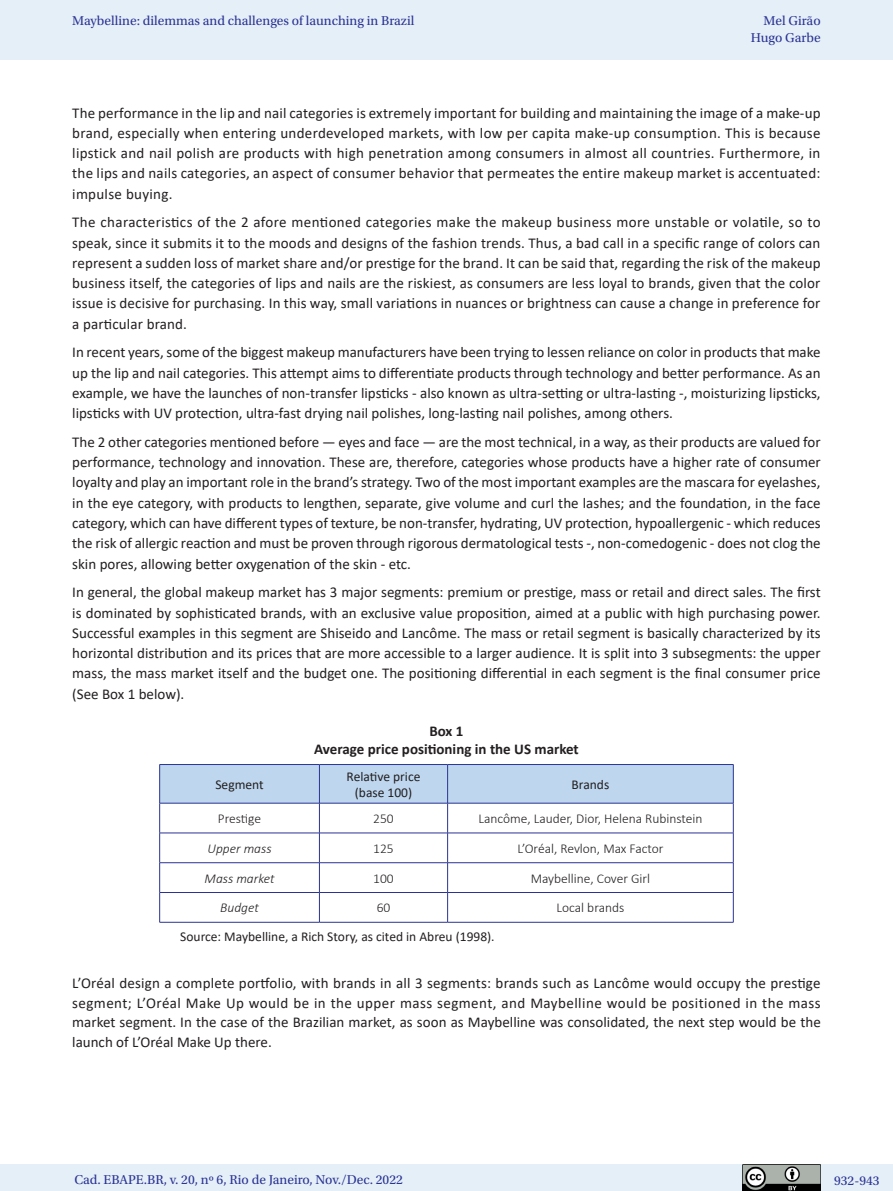
<style>
.page{position:relative;width:893px;height:1191px;background:#fff}
.page>*{position:absolute;margin:0;border:0;box-sizing:border-box;transform-origin:0 0}
._06_0_texto{font:15px/20.2px "Calibri";color:#231f20;text-align:justify}
._08_2_tabela_titulo{font:700 15px/18px "Calibri";color:#231f20;text-align:center}
.t1{font:13.5px/16.5px "Utopia Std";color:#2b3393;text-align:right}
._08_2_tabela_texto_1{font:300 13.5px "Calibri";color:#231f20}
._08_2_tabela_fonte{font:13.5px "Calibri";color:#231f20}
._08_2_tabela_gargant{font:13.5px/16.5px "Calibri";color:#231f20;text-align:center}
._08_2_tabela_texto_1-2{font:italic 300 13.5px "Calibri";color:#231f20}
</style>
<div class="page">
<div style="left:0;top:0;width:893px;height:60px;background:#e4eff8"></div>
<div style="left:0;top:1164px;width:893px;height:27px;background:#e4eff8"></div>
<img style="left:743px;top:1164px;width:78px;height:27px">
<hr style="left:159px;top:892px;width:160px;height:1px;background:#2b3393">
<hr style="left:319px;top:892px;width:129px;height:1px;background:#2b3393">
<hr style="left:319px;top:892px;width:1px;height:30px;background:#2b3393">
<hr style="left:448px;top:892px;width:285px;height:1px;background:#2b3393">
<hr style="left:447px;top:892px;width:1px;height:30px;background:#2b3393">
<svg style="left:159px;top:765px;width:575px;height:127px"></svg>
<hr style="left:159px;top:892px;width:1px;height:30px;background:#2b3393">
<hr style="left:733px;top:892px;width:1px;height:30px;background:#2b3393">
<hr style="left:159px;top:922px;width:160px;height:1px;background:#2b3393">
<hr style="left:319px;top:922px;width:129px;height:1px;background:#2b3393">
<hr style="left:448px;top:922px;width:285px;height:1px;background:#2b3393">
<hr style="left:159px;top:764px;width:160px;height:1px;background:#2b3393">
<hr style="left:159px;top:764px;width:1px;height:39px;background:#2b3393">
<hr style="left:319px;top:764px;width:129px;height:1px;background:#2b3393">
<hr style="left:448px;top:764px;width:285px;height:1px;background:#2b3393">
<hr style="left:733px;top:764px;width:1px;height:39px;background:#2b3393">
<hr style="left:159px;top:803px;width:160px;height:1px;background:#2b3393">
<hr style="left:319px;top:803px;width:129px;height:1px;background:#2b3393">
<hr style="left:448px;top:803px;width:285px;height:1px;background:#2b3393">
<p class="t1" style="left:72px;top:13px;width:344px">Maybelline: dilemmas and challenges of launching in Brazil</p>
<p class="t1" style="left:751px;top:13px;width:71px">Mel Girão<br>Hugo Garbe</p>
<p class="_06_0_texto" style="left:72px;top:102px;width:750px">The performance in the lip and nail categories is extremely important for building and maintaining the image of a make-up brand, especially when entering underdeveloped markets, with low per capita make-up consumption. This is because lipstick and nail polish are products with high penetration among consumers in almost all countries. Furthermore, in the lips and nails categories, an aspect of consumer behavior that permeates the entire makeup market is accentuated: impulse buying.</p>
<p class="_06_0_texto" style="left:72px;top:212px;width:750px">The characteristics of the 2 afore mentioned categories make the makeup business more unstable or volatile, so to speak, since it submits it to the moods and designs of the fashion trends. Thus, a bad call in a specific range of colors can represent a sudden loss of market share and/or prestige for the brand. It can be said that, regarding the risk of the makeup business itself, the categories of lips and nails are the riskiest, as consumers are less loyal to brands, given that the color issue is decisive for purchasing. In this way, small variations in nuances or brightness can cause a change in preference for a particular brand.</p>
<p class="_06_0_texto" style="left:72px;top:342px;width:750px">In recent years, some of the biggest makeup manufacturers have been trying to lessen reliance on color in products that make up the lip and nail categories. This attempt aims to differentiate products through technology and better performance. As an example, we have the launches of non-transfer lipsticks - also known as ultra-setting or ultra-lasting -, moisturizing lipsticks, lipsticks with UV protection, ultra-fast drying nail polishes, long-lasting nail polishes, among others.</p>
<p class="_06_0_texto" style="left:72px;top:431px;width:750px">The 2 other categories mentioned before — eyes and face — are the most technical, in a way, as their products are valued for performance, technology and innovation. These are, therefore, categories whose products have a higher rate of consumer loyalty and play an important role in the brand’s strategy. Two of the most important examples are the mascara for eyelashes, in the eye category, with products to lengthen, separate, give volume and curl the lashes; and the foundation, in the face category, which can have different types of texture, be non-transfer, hydrating, UV protection, hypoallergenic - which reduces the risk of allergic reaction and must be proven through rigorous dermatological tests -, non-comedogenic - does not clog the skin pores, allowing better oxygenation of the skin - etc.</p>
<p class="_06_0_texto" style="left:72px;top:582px;width:750px">In general, the global makeup market has 3 major segments: premium or prestige, mass or retail and direct sales. The first is dominated by sophisticated brands, with an exclusive value proposition, aimed at a public with high purchasing power.<br>Successful examples in this segment are Shiseido and Lancôme. The mass or retail segment is basically characterized by its horizontal distribution and its prices that are more accessible to a larger audience. It is split into 3 subsegments: the upper mass, the mass market itself and the budget one. The positioning differential in each segment is the final consumer price (See Box 1 below).</p>
<p class="_08_2_tabela_titulo" style="left:314px;top:722px;width:266px">Box 1<br>Average price positioning in the US market</p>
<p class="_08_2_tabela_gargant" style="left:215px;top:776px;width:50px">Segment</p>
<p class="_08_2_tabela_gargant" style="left:347px;top:767px;width:75px">Relative price (base 100)</p>
<p class="_08_2_tabela_gargant" style="left:572px;top:776px;width:39px">Brands</p>
<p class="_08_2_tabela_texto_1" style="left:218px;top:810px;width:45px">Prestige</p>
<p class="_08_2_tabela_texto_1" style="left:373px;top:810px;width:22px">250</p>
<p class="_08_2_tabela_texto_1" style="left:478px;top:810px;width:226px">Lancôme, Lauder, Dior, Helena Rubinstein</p>
<p class="_08_2_tabela_texto_1-2" style="left:207px;top:840px;width:66px">Upper mass</p>
<p class="_08_2_tabela_texto_1" style="left:373px;top:840px;width:22px">125</p>
<p class="_08_2_tabela_texto_1" style="left:517px;top:840px;width:148px">L’Oréal, Revlon, Max Factor</p>
<p class="_08_2_tabela_texto_1-2" style="left:205px;top:869px;width:71px">Mass market</p>
<p class="_08_2_tabela_texto_1" style="left:373px;top:869px;width:22px">100</p>
<p class="_08_2_tabela_texto_1" style="left:531px;top:869px;width:121px">Maybelline, Cover Girl</p>
<p class="_08_2_tabela_texto_1-2" style="left:220px;top:899px;width:40px">Budget</p>
<p class="_08_2_tabela_texto_1" style="left:377px;top:899px;width:15px">60</p>
<p class="_08_2_tabela_texto_1" style="left:557px;top:899px;width:69px">Local brands</p>
<p class="_08_2_tabela_fonte" style="left:180px;top:927px;width:316px">Source: Maybelline, a Rich Story, as cited in Abreu (1998).</p>
<p class="_06_0_texto" style="left:72px;top:973px;width:750px;line-height:19.5px">L’Oréal design a complete portfolio, with brands in all 3 segments: brands such as Lancôme would occupy the prestige segment; L’Oréal Make Up would be in the upper mass segment, and Maybelline would be positioned in the mass market segment. In the case of the Brazilian market, as soon as Maybelline was consolidated, the next step would be the launch of L’Oréal Make Up there.</p>
<p class="t1" style="left:74px;top:1171px;width:330px">Cad. EBAPE.BR, v. 20, nº 6, Rio de Janeiro, Nov./Dec. 2022</p>
<p class="t1" style="left:834px;top:1172px;width:47px">932-943</p>
</div>
